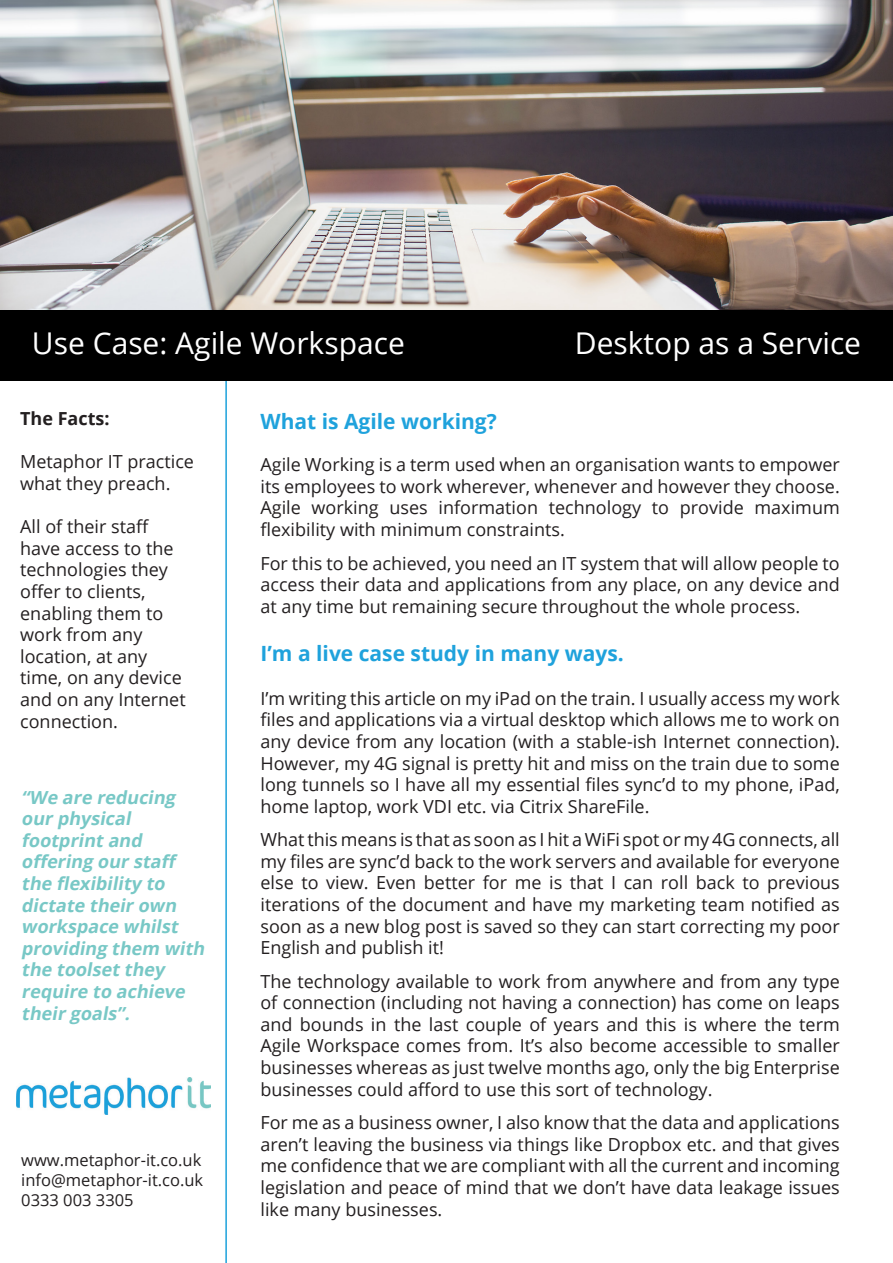
<style>
.page{position:relative;width:893px;height:1263px;background:#fff}
.page>*{position:absolute;margin:0;border:0;box-sizing:border-box;transform-origin:0 0}
.t1{font:30px "Open Sans";color:#fff}
.t2{font:700 21px "Open Sans";color:#1fa2dc}
.t3{font:18px/21.6px "Open Sans";color:#231f20;text-align:justify}
.t4{font:italic 700 18px/21.6px "Open Sans";color:#78c8c6}
.t5{font:700 18px "Open Sans";color:#231f20}
.t6{font:16.5px "Open Sans";color:#231f20}
</style>
<div class="page">
<img style="left:0;top:0;width:893px;height:310px">
<hr style="left:225px;top:374px;width:2px;height:889px;background:#1ca1db">
<div style="left:0;top:310px;width:893px;height:71px;background:#000"></div>
<img style="left:16px;top:1078px;width:194px;height:36px">
<p class="t1" style="left:32px;top:322px;width:374px">Use Case: Agile Workspace</p>
<p class="t1" style="left:575px;top:322px;width:288px">Desktop as a Service</p>
<p class="t5" style="left:20px;top:406px;width:91px">The Facts:</p>
<p class="t3" style="left:20px;top:451px;width:175px">Metaphor IT practice what they preach.</p>
<p class="t3" style="left:20px;top:515px;width:167px;text-align:left">All of their staff have access to the technologies they offer to clients, enabling them to work from any location, at any time, on any device and on any Internet connection.</p>
<p class="t4" style="left:21px;top:786px;width:189px">“We are reducing our physical footprintand offering our staff the flexibility to dictate their own workspace whilst providing them with the toolsetthey require to achieve their goals”.</p>
<p class="t6" style="left:21px;top:1149px;width:182px">www.metaphor-it.co.uk</p>
<p class="t6" style="left:21px;top:1169px;width:183px">info@metaphor-it.co.uk</p>
<p class="t6" style="left:21px;top:1189px;width:114px">0333 003 3305</p>
<p class="t2" style="left:260px;top:406px;width:238px">What is Agile working?</p>
<p class="t3" style="left:260px;top:453px;width:581px">Agile Working is a term used when an organisation wants to empower its employees to work wherever, whenever and however they choose.<br>Agile working uses information technology to provide maximum flexibility with minimum constraints.</p>
<p class="t3" style="left:260px;top:552px;width:581px">For this to be achieved, you need an IT system that will allow people to access their data and applications from any place, on any device and at any time but remaining secure throughout the whole process.</p>
<p class="t2" style="left:260px;top:639px;width:365px">I’m a live case study in many ways.</p>
<p class="t3" style="left:260px;top:687px;width:581px">I’m writing this article on my iPad on the train. I usually access my work files and applications via a virtual desktop which allows me to work on any device from any location (with a stable-ish Internet connection).<br>However, my 4G signal is pretty hit and miss on the train due to some long tunnels so I have all my essential files sync’d to my phone, iPad, home laptop, work VDI etc. via Citrix ShareFile.</p>
<p class="t3" style="left:260px;top:828px;width:581px">What this means is that as soon as I hit a WiFi spot or my 4G connects, all my files are sync’d back to the work servers and available for everyone else to view. Even better for me is that I can roll back to previous iterations of the document and have my marketing team notified as soon as a new blog post is saved so they can start correcting my poor English and publish it!</p>
<p class="t3" style="left:260px;top:970px;width:581px">The technology available to work from anywhere and from any type of connection (including not having a connection) has come on leaps and bounds in the last couple of years and this is where the term Agile Workspace comes from. It’s also become accessible to smaller businesses whereas as just twelve months ago, only the big Enterprise businesses could afford to use this sort of technology.</p>
<p class="t3" style="left:260px;top:1111px;width:581px">For me as a business owner, I also know that the data and applications aren’t leaving the business via things like Dropbox etc. and that gives me confidence that we are compliant with all the current and incoming legislation and peace of mind that we don’t have data leakage issues like many businesses.</p>
</div>
